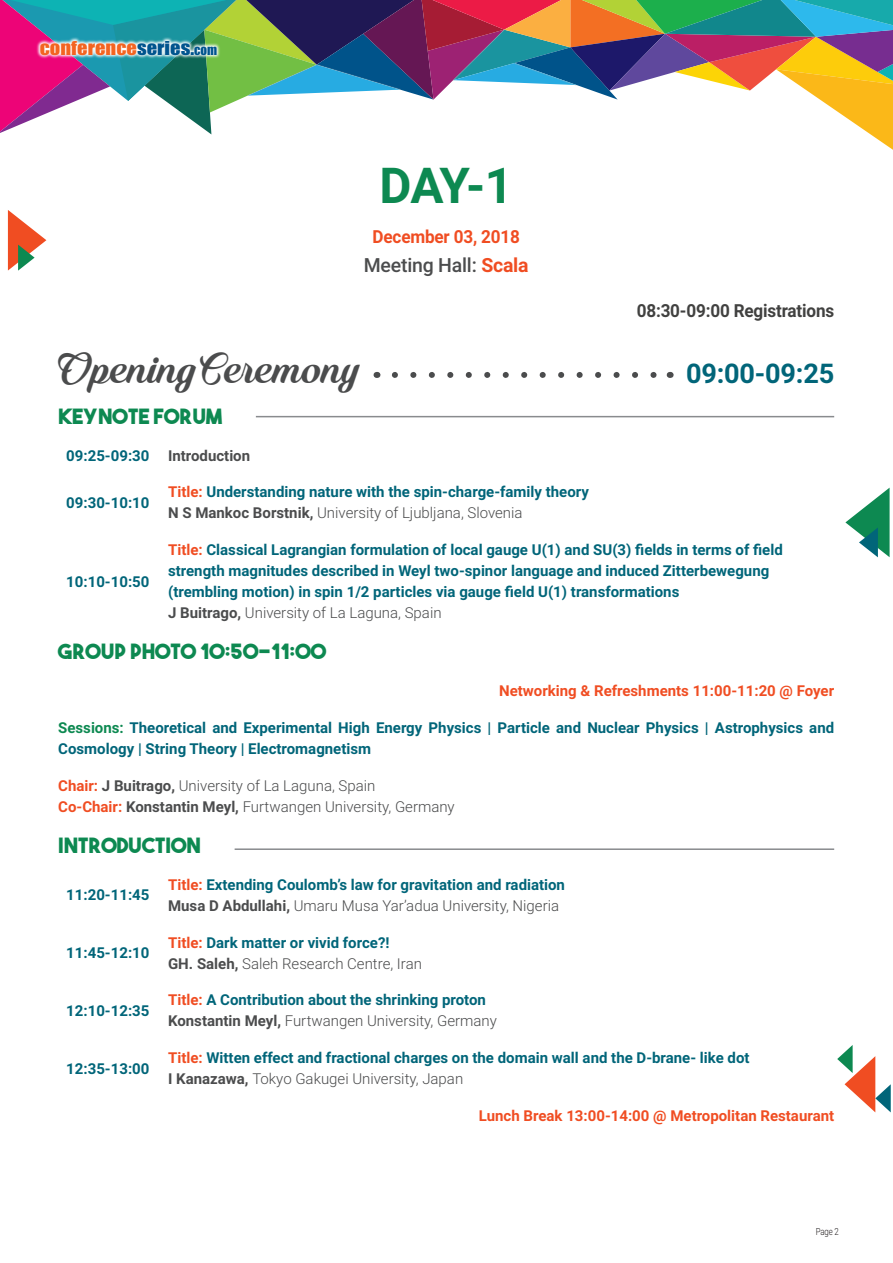
<style>
.page{position:relative;width:893px;height:1263px;background:#fff}
.page>*{position:absolute;margin:0;border:0;box-sizing:border-box;transform-origin:0 0}
.t1{font:700 49.5px "Roboto";color:#0d8951}
.t2{font:45px "Quincho Script PERSONALUSE";letter-spacing:-.01em;color:#4b4c4d}
.t3{font:700 27.15px "Roboto";letter-spacing:-.01em;color:#016579}
.t4{font:21px "The Bold Font";color:#0d8951}
.t5{font:500 19.5px "Roboto";letter-spacing:-.01em;color:#4b4c4d}
.t6{font:700 18px "Roboto";letter-spacing:-.01em;color:#414140;scale:.95 1}
.t7{font:700 18px "Roboto";letter-spacing:-.01em;color:#f04d22;scale:.95 1}
.t8{font:17.7px "Impact";color:#f36421;scale:1.16 1}
.t9{font:700 15px/21px "Roboto";color:#016579}
.t10{font:300 15px "Roboto";color:#4b4c4d}
.t11{font:700 15px "Roboto";color:#f04d22}
.t12{font:700 15px "Roboto";color:#4b4c4d}
.t13{font:300 9.75px "Roboto";color:#231f20;scale:.8 1}
.s1{color:#00548e}
.s2{font-size:12.6px;color:#00548e}
.s3{font-weight:700;color:#f04d22}
.s4{color:#f04d22}
.s5{color:#4b4c4d}
.s6{font-weight:300;color:#4b4c4d}
.s7{color:#0d8951}
.s8{font-weight:700}
</style>
<div class="page">
<svg style="left:0;top:0;width:893px;height:150px"></svg>
<svg style="left:845px;top:488px;width:45px;height:69px"></svg>
<svg style="left:837px;top:1045px;width:54px;height:67px"></svg>
<svg style="left:36px;top:37px;width:185px;height:22px"></svg>
<svg style="left:8px;top:210px;width:38px;height:61px"></svg>
<svg style="left:395px;top:372px;width:262px;height:6px"></svg>
<hr style="left:256px;top:416px;width:578px;height:1px;background:#898b8e">
<hr style="left:235px;top:848px;width:599px;height:2px;background:#898b8e">
<p class="t8" style="left:40px;top:34px;width:154px">CONFERENCE<span class="s1">SERIES.</span><span class="s2">COM</span></p>
<p class="t1" style="left:379px;top:151px;width:135px">DAY-1</p>
<p class="t7" style="left:373px;top:224px;width:157px">December 03, 2018</p>
<p class="t5" style="left:364px;top:252px;width:166px">Meeting Hall: <span class="s3">Scala</span></p>
<p class="t6" style="left:637px;top:298px;width:209px">08:30-09:00 Registrations</p>
<p class="t2" style="left:58px;top:342px;width:305px">Opening Ceremony</p>
<p class="t3" style="left:686px;top:354px;width:150px">09:00-09:25</p>
<p class="t4" style="left:58px;top:403px;width:165px">KEYNOTE FORUM</p>
<p class="t9" style="left:66px;top:444px;width:85px">09:25-09:30</p>
<p class="t12" style="left:168px;top:445px;width:84px">Introduction</p>
<p class="t9" style="left:66px;top:491px;width:85px">09:30-10:10</p>
<p class="t9" style="left:168px;top:481px;width:422px"><span class="s4">Title:</span> Understanding nature with the spin-charge-family theory<br><span class="s5">N S Mankoc Borstnik,</span> <span class="s6">University of Ljubljana, Slovenia</span></p>
<p class="t9" style="left:168px;top:539px;width:616px"><span class="s4">Title:</span> Classical Lagrangian formulation of local gauge U(1) and SU(3) fields in terms of field strength magnitudes described in Weyl two-spinor language and induced Zitterbewegung (trembling motion) in spin 1/2 particles via gauge field U(1) transformations<br><span class="s5">J Buitrago,</span> <span class="s6">University of La Laguna, Spain</span></p>
<p class="t4" style="left:58px;top:638px;width:269px">GROUP PHOTO 10:50-11:00</p>
<p class="t11" style="left:499px;top:680px;width:337px">Networking &amp; Refreshments 11:00-11:20 @ Foyer</p>
<p class="t9" style="left:58px;top:716px;width:777px"><span class="s7">Sessions:</span> Theoretical and Experimental High Energy Physics | Particle and Nuclear Physics | Astrophysics and<br>Cosmology | String Theory | Electromagnetism</p>
<p class="t10" style="left:58px;top:775px;width:319px"><span class="s3">Chair:</span> <span class="s8">J Buitrago,</span> University of La Laguna, Spain</p>
<p class="t10" style="left:58px;top:796px;width:398px"><span class="s3">Co-Chair:</span> <span class="s8">Konstantin Meyl,</span> Furtwangen University, Germany</p>
<p class="t4" style="left:58px;top:832px;width:144px">INTRODUCTION</p>
<p class="t9" style="left:66px;top:884px;width:85px">11:20-11:45</p>
<p class="t9" style="left:168px;top:873px;width:398px"><span class="s4">Title:</span> Extending Coulomb’s law for gravitation and radiation<br><span class="s5">Musa D Abdullahi,</span> <span class="s6">Umaru Musa Yar’adua University, Nigeria</span></p>
<p class="t9" style="left:66px;top:941px;width:85px">11:45-12:10</p>
<p class="t9" style="left:168px;top:931px;width:255px"><span class="s4">Title:</span> Dark matter or vivid force?!<br><span class="s5">GH. Saleh,</span> <span class="s6">Saleh Research Centre, Iran</span></p>
<p class="t9" style="left:66px;top:999px;width:85px">12:10-12:35</p>
<p class="t9" style="left:168px;top:989px;width:330px"><span class="s4">Title:</span> A Contribution about the shrinking proton<br><span class="s5">Konstantin Meyl,</span> <span class="s6">Furtwangen University, Germany</span></p>
<p class="t9" style="left:66px;top:1057px;width:85px">12:35-13:00</p>
<p class="t9" style="left:168px;top:1047px;width:583px"><span class="s4">Title:</span> Witten effect and fractional charges on the domain wall and the D-brane- like dot<br><span class="s5">I Kanazawa,</span> <span class="s6">Tokyo Gakugei University, Japan</span></p>
<p class="t11" style="left:479px;top:1105px;width:357px">Lunch Break 13:00-14:00 @ Metropolitan Restaurant</p>
<p class="t9" style="left:66px;top:570px;width:85px">10:10-10:50</p>
<p class="t13" style="left:816px;top:1225px;width:30px">Page 2</p>
</div>
